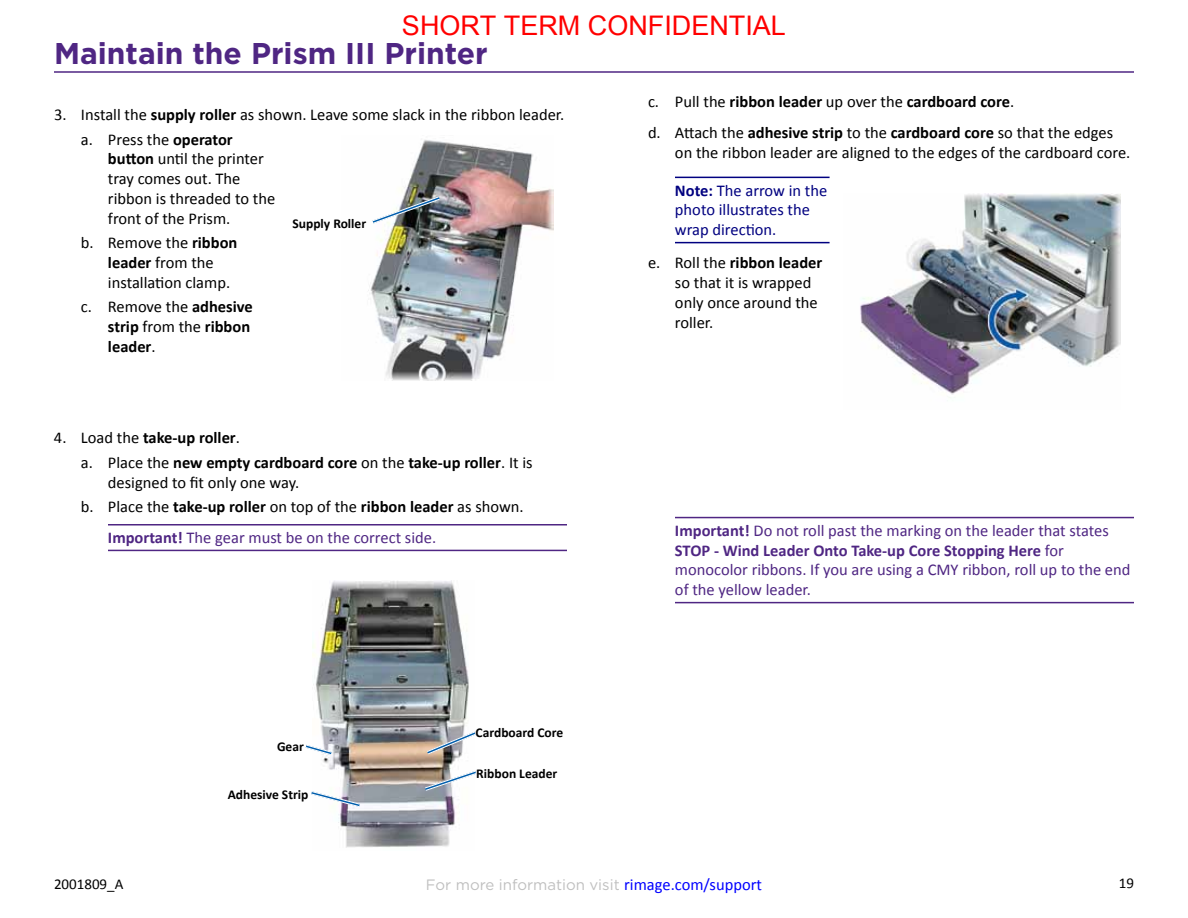
<style>
.page{position:relative;width:1188px;height:918px;background:#fff}
.page>*{position:absolute;margin:0;border:0;box-sizing:border-box;transform-origin:0 0}
.t1{font:700 30px "Gotham";color:#4f2683}
.t2{font:27px "Arial";color:#f00}
.t3{font:16.5px/19.8px "Calibri";color:#000}
.t4{font:700 16.5px/19.8px "Calibri";color:#000}
.t5{font:16.5px/19.8px "Calibri";color:#4f2683}
.t6{font:16.5px/19.8px "Calibri";color:#000080}
.t7{font:15px "Gotham";color:#c0c0c0}
.t8{font:15px "Calibri";color:#000}
.t9{font:700 13.5px "Calibri";color:#000}
.s1{font-weight:700}
.s2{font-weight:400}
.s3{font-family:"Calibri";font-size:16.5px;color:#00f}
</style>
<div class="page">
<hr style="left:54px;top:71px;width:1080px;height:2px;background:#4f2683">
<hr style="left:108px;top:524px;width:459px;height:2px;background:#4f2683">
<hr style="left:108px;top:550px;width:459px;height:1px;background:#4f2683">
<img style="left:368px;top:140px;width:186px;height:240px">
<svg style="left:369px;top:194px;width:74px;height:32px"></svg>
<img style="left:313px;top:580px;width:156px;height:268px">
<svg style="left:305px;top:743px;width:30px;height:14px"></svg>
<svg style="left:424px;top:729px;width:52px;height:28px"></svg>
<svg style="left:422px;top:769px;width:54px;height:24px"></svg>
<svg style="left:311px;top:789px;width:52px;height:20px"></svg>
<hr style="left:675px;top:177px;width:155px;height:1px;background:#000080">
<hr style="left:675px;top:242px;width:155px;height:1px;background:#000080">
<hr style="left:675px;top:517px;width:459px;height:1px;background:#4f2683">
<hr style="left:675px;top:602px;width:459px;height:1px;background:#4f2683">
<img style="left:860px;top:193px;width:260px;height:202px">
<h2 class="t2" style="left:402px;top:8px;width:386px">SHORT TERM CONFIDENTIAL</h2>
<h1 class="t1" style="left:54px;top:36px;width:435px">Maintain the Prism III Printer</h1>
<p class="t3" style="left:81px;top:103px;width:485px;line-height:24.3px;text-indent:-27px">3. Install the <span class="s1">supply roller</span> as shown. Leave some slack in the ribbon leader. a. Press the <span class="s1">operator</span></p>
<p class="t3" style="left:108px;top:149px;width:169px"><span class="s1">button</span> until the printer tray comes out. The ribbon is threaded to the front of the Prism.</p>
<p class="t3" style="left:108px;top:233px;width:131px;text-indent:-27px">b. Remove the <span class="s1">ribbon leader</span> from the installation clamp.</p>
<p class="t4" style="left:108px;top:297px;width:146px;text-indent:-27px"><span class="s2">c. Remove the</span> adhesive strip <span class="s2">from the</span> ribbon leader<span class="s2">.</span></p>
<p class="t9" style="left:293px;top:215px;width:75px">Supply Roller</p>
<p class="t4" style="left:81px;top:426px;width:453px;line-height:24.3px;text-indent:-27px"><span class="s2">4. Load the</span> take-up roller<span class="s2">.<br>a. Place the</span> new empty cardboard core <span class="s2">on the</span> take-up roller<span class="s2">. It is</span></p>
<p class="t3" style="left:81px;top:470px;width:444px;line-height:24.3px;text-indent:27px">designed to fit only one way.<br>b. Place the <span class="s1">take-up roller</span> on top of the <span class="s1">ribbon leader</span> as shown.</p>
<p class="t5" style="left:108px;top:528px;width:330px"><span class="s1">Important!</span> The gear must be on the correct side.</p>
<p class="t9" style="left:277px;top:738px;width:28px">Gear</p>
<p class="t9" style="left:228px;top:786px;width:82px">Adhesive Strip</p>
<p class="t9" style="left:476px;top:724px;width:89px">Cardboard Core</p>
<p class="t9" style="left:476px;top:765px;width:82px">Ribbon Leader</p>
<p class="t4" style="left:648px;top:86px;width:467px;line-height:31px"><span class="s2">c. Pull the</span> ribbon leader <span class="s2">up over the</span> cardboard core<span class="s2">.<br>d. Attach the</span> adhesive strip <span class="s2">to the</span> cardboard core <span class="s2">so that the edges</span></p>
<p class="t3" style="left:675px;top:142px;width:457px">on the ribbon leader are aligned to the edges of the cardboard core.</p>
<p class="t6" style="left:675px;top:180px;width:154px"><span class="s1">Note:</span> The arrow in the photo illustrates the wrap direction.</p>
<p class="t3" style="left:675px;top:253px;width:149px;text-indent:-27px">e. Roll the <span class="s1">ribbon leader </span>so that it is wrapped only once around the roller.</p>
<p class="t5" style="left:675px;top:520px;width:457px"><span class="s1">Important!</span> Do not roll past the marking on the leader that states <span class="s1">STOP - Wind Leader Onto Take-up Core Stopping Here</span> for monocolor ribbons. If you are using a CMY ribbon, roll up to the end of the yellow leader.</p>
<p class="t8" style="left:54px;top:875px;width:71px">2001809_A</p>
<p class="t7" style="left:426px;top:876px;width:338px">For more information visit <span class="s3">rimage.com/support</span></p>
<p class="t8" style="left:1119px;top:873px;width:17px">19</p>
</div>
